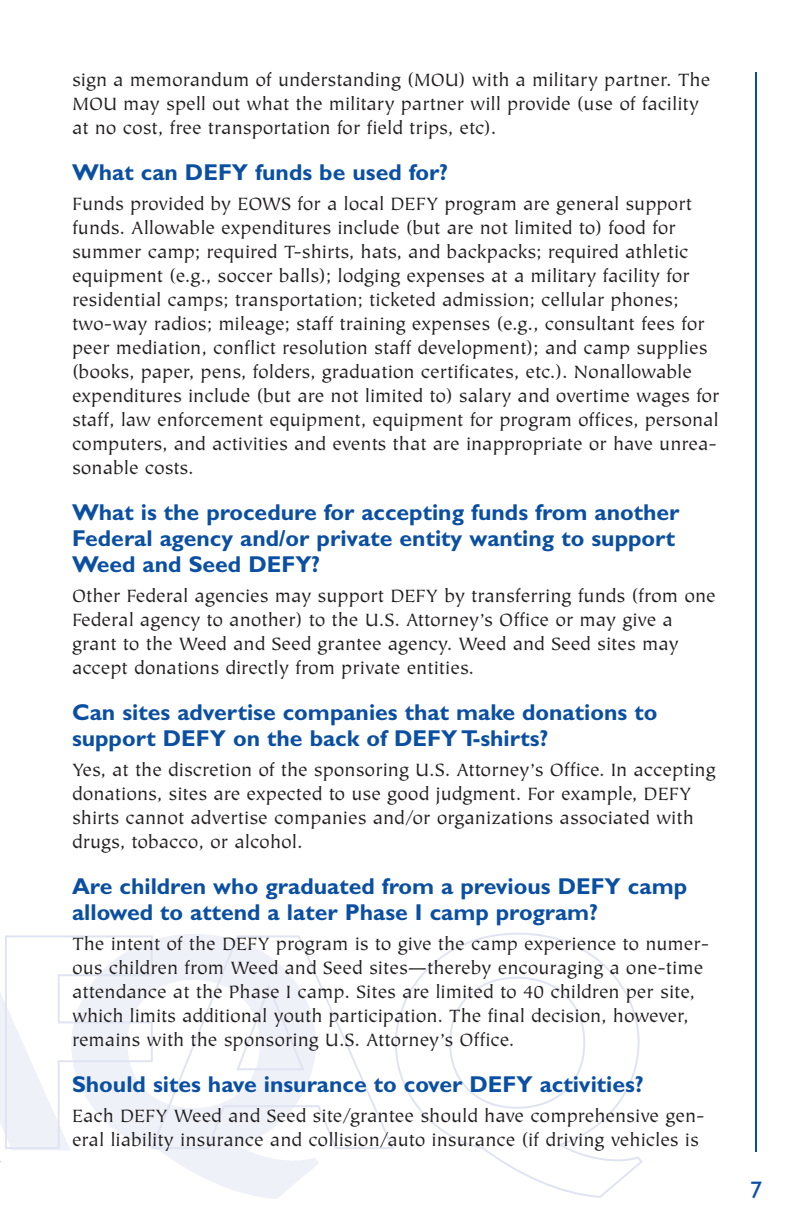
<style>
.page{position:relative;width:792px;height:1222px;background:#fff}
.page>*{position:absolute;margin:0;border:0;box-sizing:border-box;transform-origin:0 0}
.t1{font:24px "Gill Sans";color:#0a4fa2}
.t2{font:700 23px/26px "Gill Sans";color:#0a4fa2}
.t3{font:20px/24px "Tiepolo";color:#231f20}
</style>
<div class="page">
<svg style="left:0;top:993px;width:4px;height:170px"></svg>
<hr style="left:755px;top:72px;width:2px;height:1080px;background:#0a4fa2">
<svg style="left:4px;top:932px;width:639px;height:267px"></svg>
<p class="t3" style="left:72px;top:70px;width:640px">sign a memorandum of understanding (MOU) with a military partner. The<br>MOU may spell out what the military partner will provide (use of facility at no cost, free transportation for field trips, etc).</p>
<h2 class="t2" style="left:72px;top:162px;width:378px">What can DEFY funds be used for?</h2>
<p class="t3" style="left:72px;top:193px;width:649px">Funds provided by EOWS for a local DEFY program are general support funds. Allowable expenditures include (but are not limited to) food for summer camp; required T-shirts, hats, and backpacks; required athletic equipment (e.g., soccer balls); lodging expenses at a military facility for residential camps; transportation; ticketed admission; cellular phones; two-way radios; mileage; staff training expenses (e.g., consultant fees for peer mediation, conflict resolution staff development); and camp supplies (books, paper, pens, folders, graduation certificates, etc.). Nonallowable expenditures include (but are not limited to) salary and overtime wages for staff, law enforcement equipment, equipment for program offices, personal computers, and activities and events that are inappropriate or have unrea&shy;sonable costs.</p>
<h2 class="t2" style="left:72px;top:502px;width:609px">What is the procedure for accepting funds from another<br>Federal agency and/or private entity wanting to support<br>Weed and Seed DEFY?</h2>
<p class="t3" style="left:72px;top:585px;width:645px">Other Federal agencies may support DEFY by transferring funds (from one Federal agency to another) to the U.S. Attorney’s Office or may give a grant to the Weed and Seed grantee agency. Weed and Seed sites may accept donations directly from private entities.</p>
<h2 class="t2" style="left:72px;top:702px;width:587px">Can sites advertise companies that make donations to support DEFY on the back of DEFY T-shirts?</h2>
<p class="t3" style="left:72px;top:759px;width:645px">Yes, at the discretion of the sponsoring U.S. Attorney’s Office. In accepting donations, sites are expected to use good judgment. For example, DEFY shirts cannot advertise companies and/or organizations associated with drugs, tobacco, or alcohol.</p>
<p class="t2" style="left:72px;top:876px;width:617px">Are children who graduated from a previous DEFY camp allowed to attend a later Phase I camp program?</p>
<p class="t3" style="left:72px;top:933px;width:639px">The intent of the DEFY program is to give the camp experience to numer&shy;ous children from Weed and Seed sites—thereby encouraging a one-time attendance at the Phase I camp. Sites are limited to 40 children per site, which limits additional youth participation. The final decision, however, remains with the sponsoring U.S. Attorney’s Office.</p>
<p class="t2" style="left:72px;top:1074px;width:573px">Should sites have insurance to cover DEFY activities?</p>
<p class="t3" style="left:72px;top:1105px;width:634px">Each DEFY Weed and Seed site/grantee should have comprehensive gen&shy;eral liability insurance and collision/auto insurance (if driving vehicles is</p>
<p class="t1" style="left:750px;top:1181px;width:13px">7</p>
</div>
